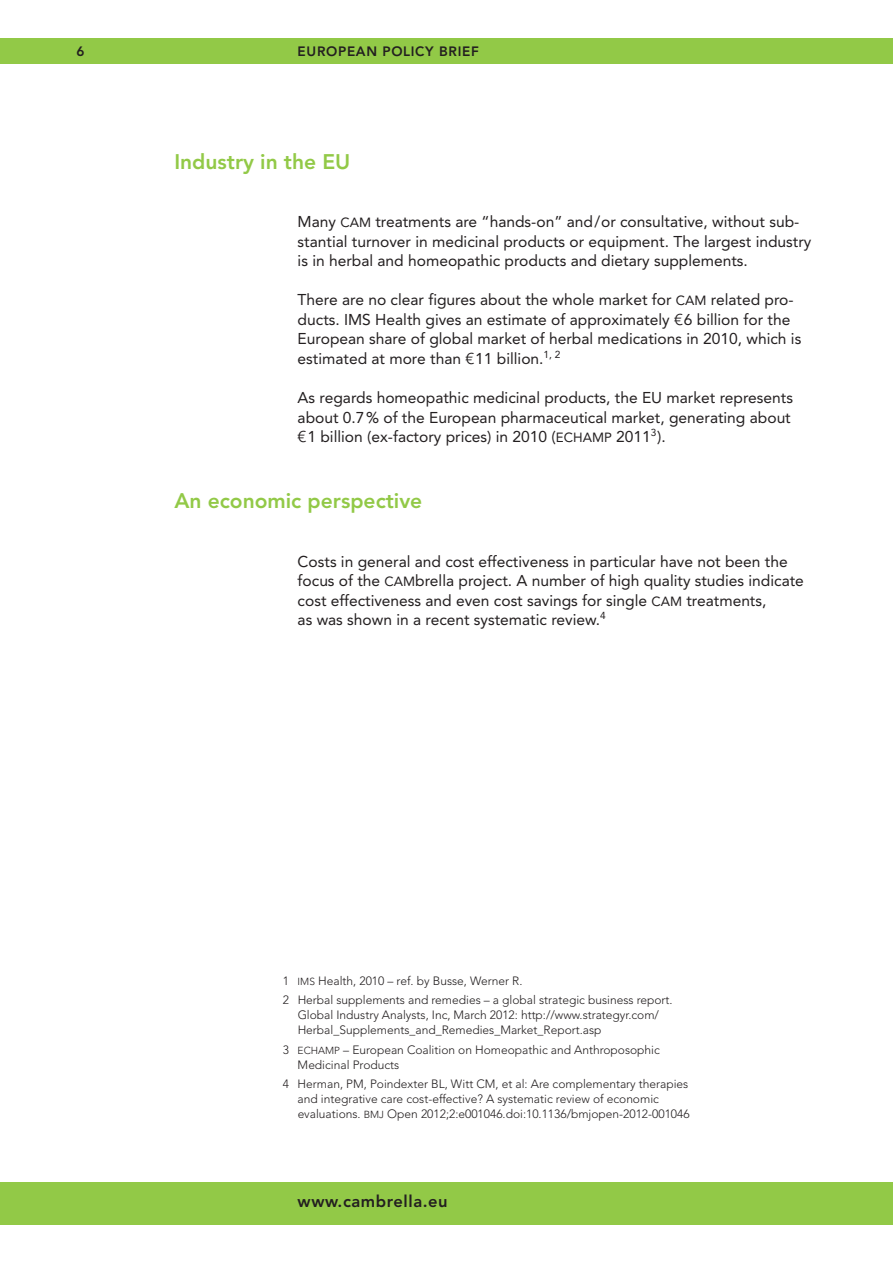
<style>
.page{position:relative;width:893px;height:1263px;background:#fff}
.page>*{position:absolute;margin:0;border:0;box-sizing:border-box;transform-origin:0 0}
.t1{font:800 21px "Avenir";color:#92c947}
.t2{font:800 16.5px "Avenir";letter-spacing:.035em;color:#231f20}
.t3{font:15.6px/19.5px "Avenir";color:#231f20}
.t4{font:800 13.5px "Avenir";letter-spacing:.05em;color:#231f20}
.t5{font:300 12px/15px "Avenir";color:#231f20}
.s1{font-size:13.2px}
.s2{font-family:"Avenir Next LT Pro"}
.s3{font-size:10.2px}
</style>
<div class="page">
<div style="left:0;top:38px;width:893px;height:26px;background:#92c947"></div>
<div style="left:0;top:1182px;width:893px;height:43px;background:#92c947"></div>
<p class="t4" style="left:77px;top:46px;width:9px">6</p>
<p class="t4" style="left:298px;top:46px;width:183px">EUROPEAN POLICY BRIEF</p>
<h1 class="t1" style="left:174px;top:153px;width:178px">Industry in the EU</h1>
<p class="t3" style="left:298px;top:214px;width:515px">Many <span class="s1">CAM</span> treatments are “hands-on” and/or consultative, without sub&shy;stantial turnover in medicinal products or equipment. The largest industry is in herbal and homeopathic products and dietary supplements.</p>
<p class="t3" style="left:298px;top:292px;width:505px">There are no clear figures about the whole market for <span class="s1">CAM</span> related pro&shy;ducts. IMS Health gives an estimate of approximately <span class="s2">€</span>6 billion for the European share of global market of herbal medications in 2010, which is estimated at more than <span class="s2">€</span>11 billion.<sup>1,</sup> <sup>2</sup></p>
<p class="t3" style="left:298px;top:389px;width:497px">As regards homeopathic medicinal products, the EU market represents about 0.7% of the European pharmaceutical market, generating about <span class="s2">€</span>1 billion (ex-factory prices) in 2010 (<span class="s1">ECHAMP</span> 2011<sup>3</sup>).</p>
<h1 class="t1" style="left:174px;top:492px;width:249px">An economic perspective</h1>
<p class="t3" style="left:298px;top:553px;width:508px">Costs in general and cost effectiveness in particular have not been the focus of the <span class="s1">CAM</span>brella project. A number of high quality studies indicate cost effectiveness and even cost savings for single <span class="s1">CAM</span> treatments,<br>as was shown in a recent systematic review.<sup>4</sup></p>
<p class="t5" style="left:283px;top:972px;width:391px;line-height:19.2px">1 <span class="s3">IMS</span> Health, 2010 – ref. by Busse, Werner R.<br>2 Herbal supplements and remedies – a global strategic business report.</p>
<p class="t5" style="left:298px;top:1009px;width:363px">Global Industry Analysts, Inc, March 2012: http://www.strategyr.com/<br>Herbal_Supplements_and_Remedies_Market_Report.asp</p>
<p class="t5" style="left:298px;top:1043px;width:364px;text-indent:-15px">3 <span class="s3">ECHAMP</span> – European Coalition on Homeopathic and Anthroposophic<br>Medicinal Products</p>
<p class="t5" style="left:298px;top:1077px;width:393px;text-indent:-15px">4 Herman, PM, Poindexter BL, Witt CM, et al: Are complementary therapies and integrative care cost-effective? A systematic review of economic evaluations. <span class="s3">BMJ</span> Open 2012;2:e001046.doi:10.1136/bmjopen-2012-001046</p>
<p class="t2" style="left:298px;top:1195px;width:152px">www.cambrella.eu</p>
</div>
